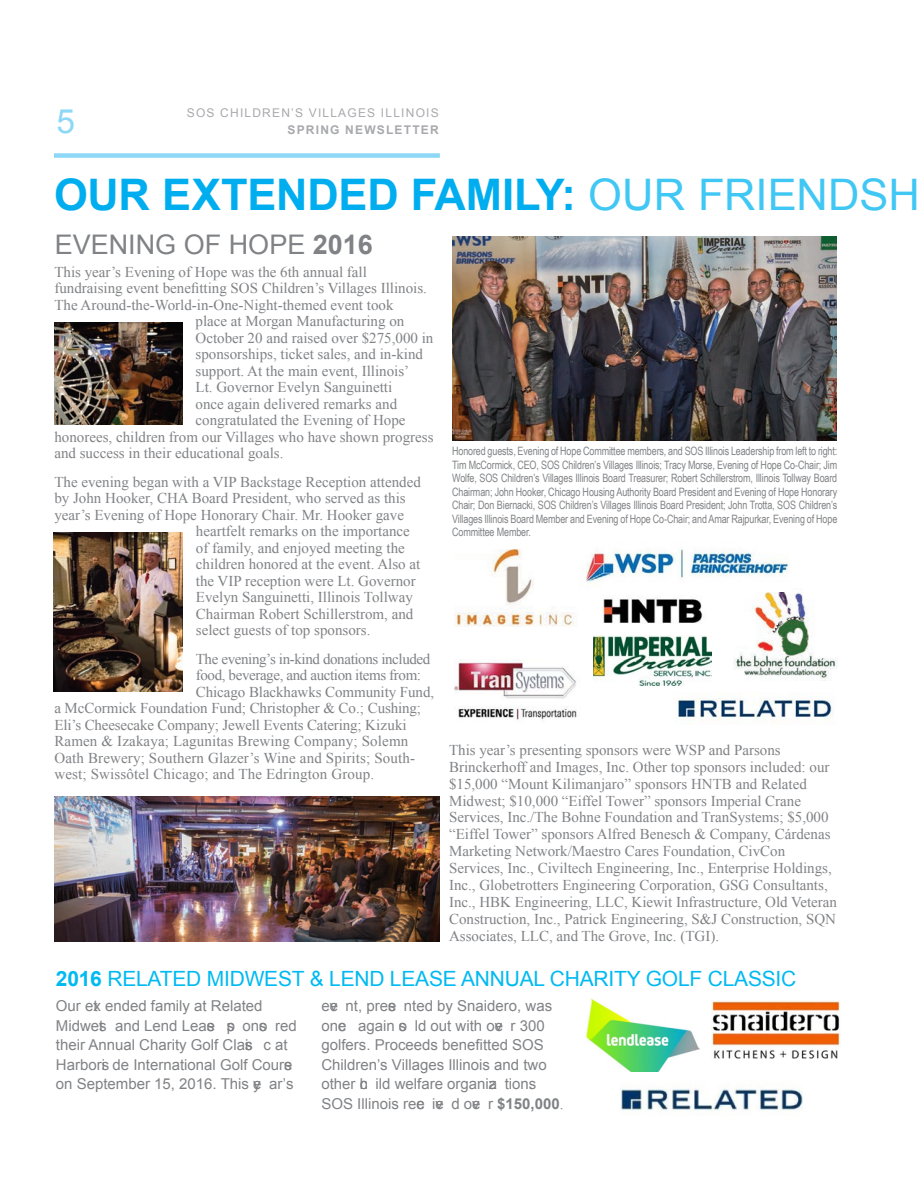
<style>
.page{position:relative;width:918px;height:1188px;background:#fff}
.page>*{position:absolute;margin:0;border:0;box-sizing:border-box;transform-origin:0 0}
.t1{font:700 43.5px "Arial";letter-spacing:-.005em;color:#00aeef}
.t2{font:33.45px "Arial";color:#8dd7f7}
.t3{font:27px "Arial";color:#808285}
.t4{font:21px "Arial";letter-spacing:-.01em;color:#00baf1}
.t5{font:15px/17px "Times New Roman";color:#808285}
.t6{font:15px/19.5px "Arial";color:#808285}
.t7{font:15px "Times New Roman";letter-spacing:-.025em;color:#808285}
.t8{font:12px "Arial";letter-spacing:.1em;color:#a8a9ad}
.t9{font:700 12px "Arial";letter-spacing:.1em;color:#a8a9ad}
.t10{font:11.55px/13.5px "Arial Narrow";letter-spacing:-.01em;color:#808285;text-align:justify;scale:.95 1}
.s1{font-weight:400;color:#40c7f4}
.s2{font-weight:700}
.s3{font-family:"Times New Roman"}
</style>
<div class="page">
<div style="left:54px;top:153px;width:386px;height:5px;background:#8dd7f7"></div>
<img style="left:452px;top:236px;width:385px;height:205px">
<img style="left:586px;top:998px;width:114px;height:74px">
<img style="left:621px;top:1088px;width:181px;height:24px">
<img style="left:711px;top:1000px;width:130px;height:59px">
<img style="left:602px;top:598px;width:101px;height:25px">
<img style="left:454px;top:660px;width:123px;height:60px">
<img style="left:733px;top:592px;width:105px;height:89px">
<img style="left:675px;top:693px;width:158px;height:29px">
<img style="left:54px;top:322px;width:128px;height:102px">
<img style="left:54px;top:533px;width:128px;height:158px">
<img style="left:54px;top:796px;width:386px;height:145px">
<img style="left:454px;top:549px;width:120px;height:78px">
<img style="left:593px;top:636px;width:119px;height:50px">
<img style="left:585px;top:549px;width:204px;height:36px">
<h2 class="t2" style="left:56px;top:99px;width:19px">5</h2>
<p class="t8" style="left:187px;top:105px;width:253px">SOS CHILDREN’S VILLAGES ILLINOIS</p>
<p class="t9" style="left:288px;top:121px;width:153px">SPRING NEWSLETTER</p>
<h1 class="t1" style="left:54px;top:166px;width:867px">OUR EXTENDED FAMILY: <span class="s1">OUR FRIENDSH</span></h1>
<h3 class="t3" style="left:55px;top:227px;width:319px">EVENING OF HOPE <span class="s2">201 6</span></h3>
<p class="t5" style="left:54px;top:263px;width:314px">This year’s Evening of Hope was the 6th annual fall</p>
<p class="t5" style="left:54px;top:280px;width:374px">fundraising event benefitting SOS Children’s Villages Illinois.</p>
<p class="t5" style="left:54px;top:296px;width:341px">The Around-the-World-in-One-Night-themed event took</p>
<p class="t5" style="left:196px;top:313px;width:210px">place at Morgan Manufacturing on</p>
<p class="t5" style="left:196px;top:329px;width:239px">October 20 and raised over $275,000 in</p>
<p class="t5" style="left:196px;top:346px;width:229px">sponsorships, ticket sales, and in-kind</p>
<p class="t5" style="left:196px;top:362px;width:215px">support. At the main event, Illinois’</p>
<p class="t5" style="left:196px;top:379px;width:198px">Lt. Governor Evelyn Sanguinetti</p>
<p class="t5" style="left:196px;top:395px;width:203px">once again delivered remarks and</p>
<p class="t5" style="left:196px;top:412px;width:211px">congratulated the Evening of Hope</p>
<p class="t5" style="left:54px;top:428px;width:381px">honorees, children from our Villages who have shown progress</p>
<p class="t5" style="left:54px;top:445px;width:231px">and success in their educational goals.</p>
<p class="t5" style="left:54px;top:473px;width:368px">The evening began with a VIP Backstage Reception attended</p>
<p class="t5" style="left:54px;top:490px;width:353px">by John Hooker, CHA Board President, who served as this</p>
<p class="t5" style="left:54px;top:506px;width:351px">year’s Evening of Hope Honorary Chair. Mr. Hooker gave</p>
<p class="t5" style="left:196px;top:523px;width:216px">heartfelt remarks on the importance</p>
<p class="t5" style="left:196px;top:539px;width:210px">of family, and enjoyed meeting the</p>
<p class="t5" style="left:196px;top:556px;width:226px">children honored at the event. Also at</p>
<p class="t5" style="left:196px;top:572px;width:221px">the VIP reception were Lt. Governor</p>
<p class="t5" style="left:196px;top:589px;width:218px">Evelyn Sanguinetti, Illinois Tollway</p>
<p class="t5" style="left:196px;top:605px;width:219px">Chairman Robert Schillerstrom, and</p>
<p class="t5" style="left:196px;top:622px;width:176px">select guests of top sponsors.</p>
<p class="t7" style="left:196px;top:649px;width:236px">The evening’s in-kind donations included</p>
<p class="t7" style="left:196px;top:665px;width:227px">food, beverage, and auction items from:</p>
<p class="t5" style="left:196px;top:683px;width:240px">Chicago Blackhawks Community Fund,</p>
<p class="t5" style="left:54px;top:700px;width:368px">a McCormick Foundation Fund; Christopher &amp; Co.; Cushing;</p>
<p class="t5" style="left:54px;top:716px;width:354px">Eli’s Cheesecake Company; Jewell Events Catering; Kizuki</p>
<p class="t5" style="left:54px;top:733px;width:355px">Ramen &amp; Izakaya; Lagunitas Brewing Company; Solemn</p>
<p class="t5" style="left:54px;top:749px;width:362px">Oath Brewery; Southern Glazer’s Wine and Spirits; South-</p>
<p class="t5" style="left:54px;top:766px;width:321px">west; Swissôtel Chicago; and The Edrington Group.</p>
<p class="t10" style="left:452px;top:444px;width:407px">Honored guests, Evening of Hope Committee members, and SOS Illinois Leadership from left to right:<br>Tim McCormick, CEO, SOS Children’s Villages Illinois; Tracy Morse, Evening of Hope Co-Chair; Jim Wolfe, SOS Children’s Villages Illinois Board Treasurer; Robert Schillerstrom, Illinois Tollway Board Chairman; John Hooker, Chicago Housing Authority Board President and Evening of Hope Honorary Chair; Don Biernacki, SOS Children’s Villages Illinois Board President; John Trotta, SOS Children’s Villages Illinois Board Member and Evening of Hope Co-Chair; and Amar Rajpurkar, Evening of Hope Committee Member.</p>
<p class="t5" style="left:449px;top:741px;width:389px">This year’s presenting sponsors were WSP and Parsons Brinckerhoff and Images, Inc. Other top sponsors included: our $15,000 “Mount Kilimanjaro” sponsors HNTB and Related Midwest; $10,000 “Eiffel Tower” sponsors Imperial Crane Services, Inc./The Bohne Foundation and TranSystems; $5,000 “Eiffel Tower” sponsors Alfred Benesch &amp; Company, Cárdenas Marketing Network/Maestro Cares Foundation, CivCon Services, Inc., Civiltech Engineering, Inc., Enterprise Holdings, Inc., Globetrotters Engineering Corporation, GSG Consultants, Inc., HBK Engineering, LLC, Kiewit Infrastructure, Old Veteran Construction, Inc., Patrick Engineering, S&amp;J Construction, SQN Associates, LLC, and The Grove, Inc. (TGI).</p>
<h3 class="t4" style="left:56px;top:965px;width:742px"><span class="s2">201 6</span> RELATED MIDWEST &amp; LEND LEASE ANNUAL CHARITY GOLF CLASSIC</h3>
<p class="t6" style="left:56px;top:997px;width:241px">Our ext ended family at Related Midwest and Lend Lease sp onso red their Annual Charity Golf Clasi c at Harborsi de International Golf Course on September 1 5, 201 6. This ye ar’s</p>
<p class="t6" style="left:321px;top:997px;width:244px">eve nt, prese nted by Snaidero, was once again so ld out with ove r 300 golfers. Proceeds benefitted SOS Children’s Villages Illinois and two other ch ild welfare organiza tions.<br>SOS Illinois rece ive d ove r <span class="s2">$150,000</span><span class="s3">.</span></p>
</div>
